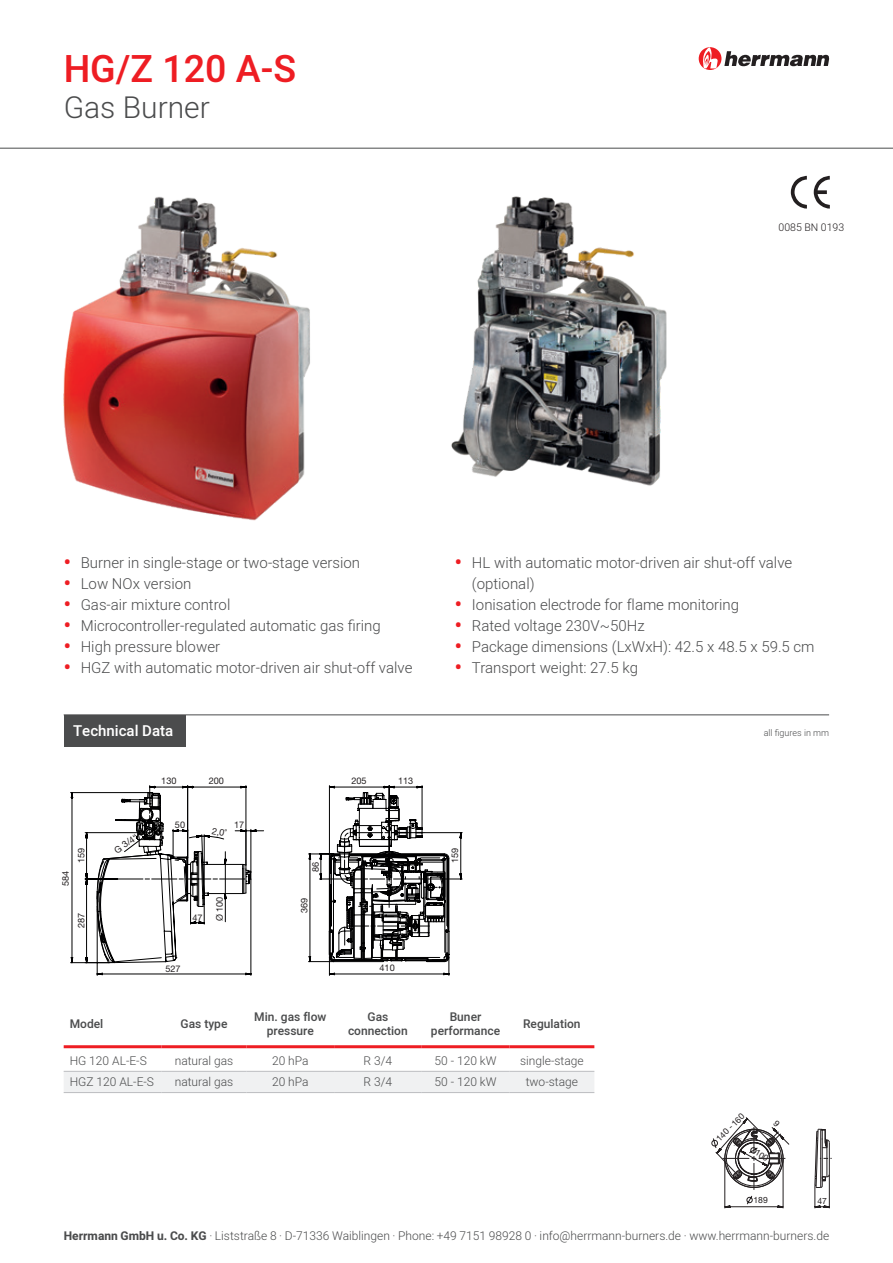
<style>
.page{position:relative;width:893px;height:1263px;background:#fff}
.page>*{position:absolute;margin:0;border:0;box-sizing:border-box;transform-origin:0 0}
.t1{font:500 37.5px "Heebo";color:#ee1d23}
.t2{font:300 30px "Heebo";color:#4b4c4d}
.t3{font:300 15px/21px "Heebo";color:#4b4c4d}
.t4{font:500 15px "Heebo";color:#fff}
.t5{font:300 12px "Heebo";color:#4b4c4d}
.t6{font:500 12px/14.4px "Heebo";color:#4b4c4d;text-align:center}
.t7{font:300 10.5px "Heebo";color:#231f20}
.t8{font:9.15px "Helvetica Neue";color:#231f20}
.t9{font:300 9px "Heebo";color:#4b4c4d}
.t10{font:8.55px "Helvetica Neue";color:#231f20}
.s1{font-weight:700;font-size:19.5px;color:#ee1d23}
.s2{font-weight:700}
</style>
<div class="page">
<svg style="left:699px;top:47px;width:22px;height:23px"></svg>
<svg style="left:724px;top:51px;width:106px;height:15px"></svg>
<svg style="left:701px;top:47px;width:17px;height:21px"></svg>
<img style="left:63px;top:196px;width:247px;height:325px">
<img style="left:451px;top:196px;width:216px;height:290px">
<hr style="left:0;top:148px;width:893px;height:1px;background:#4b4c4d">
<svg style="left:791px;top:176px;width:16px;height:32px"></svg>
<svg style="left:814px;top:176px;width:16px;height:32px"></svg>
<svg style="left:70px;top:785px;width:194px;height:191px"></svg>
<svg style="left:308px;top:785px;width:154px;height:191px"></svg>
<svg style="left:64px;top:1048px;width:530px;height:44px"></svg>
<hr style="left:64px;top:1071px;width:97px;height:1px;background:#bcbdc0">
<hr style="left:161px;top:1071px;width:86px;height:1px;background:#bcbdc0">
<hr style="left:247px;top:1071px;width:87px;height:1px;background:#bcbdc0">
<hr style="left:334px;top:1071px;width:88px;height:1px;background:#bcbdc0">
<hr style="left:422px;top:1071px;width:87px;height:1px;background:#bcbdc0">
<hr style="left:509px;top:1071px;width:85px;height:1px;background:#bcbdc0">
<hr style="left:64px;top:1092px;width:97px;height:1px;background:#bcbdc0">
<hr style="left:161px;top:1092px;width:86px;height:1px;background:#bcbdc0">
<hr style="left:247px;top:1092px;width:87px;height:1px;background:#bcbdc0">
<hr style="left:334px;top:1092px;width:88px;height:1px;background:#bcbdc0">
<hr style="left:422px;top:1092px;width:87px;height:1px;background:#bcbdc0">
<hr style="left:509px;top:1092px;width:85px;height:1px;background:#bcbdc0">
<hr style="left:64px;top:1045px;width:97px;height:3px;background:#ee1d23">
<hr style="left:161px;top:1045px;width:86px;height:3px;background:#ee1d23">
<hr style="left:247px;top:1045px;width:87px;height:3px;background:#ee1d23">
<hr style="left:334px;top:1045px;width:88px;height:3px;background:#ee1d23">
<hr style="left:422px;top:1045px;width:87px;height:3px;background:#ee1d23">
<hr style="left:509px;top:1045px;width:85px;height:3px;background:#ee1d23">
<hr style="left:64px;top:714px;width:765px;height:1px;background:#4b4c4d">
<div style="left:64px;top:715px;width:122px;height:31px;background:#4b4c4d"></div>
<svg style="left:711px;top:1117px;width:121px;height:92px"></svg>
<p class="t1" style="left:64px;top:43px;width:234px">HG/Z 120 A-S</p>
<p class="t2" style="left:64px;top:86px;width:148px">Gas Burner</p>
<p class="t7" style="left:779px;top:220px;width:67px">0085 BN 0193</p>
<p class="t3" style="left:64px;top:552px;width:298px"><span class="s1">•</span> Burner in single-stage or two-stage version</p>
<p class="t3" style="left:64px;top:573px;width:129px"><span class="s1">•</span> Low NOx version</p>
<p class="t3" style="left:64px;top:594px;width:168px"><span class="s1">•</span> Gas-air mixture control</p>
<p class="t3" style="left:64px;top:615px;width:319px"><span class="s1">•</span> Microcontroller-regulated automatic gas firing</p>
<p class="t3" style="left:64px;top:636px;width:158px"><span class="s1">•</span> High pressure blower</p>
<p class="t3" style="left:64px;top:657px;width:350px"><span class="s1">•</span> HGZ with automatic motor-driven air shut-off valve</p>
<p class="t3" style="left:472px;top:552px;width:322px;text-indent:-17px"><span class="s1">•</span> HL with automatic motor-driven air shut-off valve (optional)</p>
<p class="t3" style="left:455px;top:594px;width:286px"><span class="s1">•</span> Ionisation electrode for flame monitoring</p>
<p class="t3" style="left:455px;top:615px;width:191px"><span class="s1">•</span> Rated voltage 230V~50Hz</p>
<p class="t3" style="left:455px;top:636px;width:361px"><span class="s1">•</span> Package dimensions (LxWxH): 42.5 x 48.5 x 59.5 cm</p>
<p class="t3" style="left:455px;top:657px;width:185px"><span class="s1">•</span> Transport weight: 27.5 kg</p>
<p class="t4" style="left:73px;top:720px;width:102px">Technical Data</p>
<p class="t9" style="left:764px;top:726px;width:67px">all figures in mm</p>
<p class="t8" style="left:60px;top:886px;width:17px;rotate:-90deg">584</p>
<p class="t8" style="left:76px;top:863px;width:17px;rotate:-90deg">159</p>
<p class="t8" style="left:76px;top:928px;width:17px;rotate:-90deg">287</p>
<p class="t8" style="left:112px;top:846px;width:28px;rotate:-35deg">G 3/4“</p>
<p class="t8" style="left:161px;top:775px;width:17px">130</p>
<p class="t8" style="left:209px;top:775px;width:17px">200</p>
<p class="t8" style="left:175px;top:819px;width:12px">50</p>
<p class="t8" style="left:234px;top:819px;width:12px">17</p>
<p class="t8" style="left:213px;top:825px;width:16px;rotate:11deg">2,0˚</p>
<p class="t8" style="left:192px;top:912px;width:12px">47</p>
<p class="t8" style="left:214px;top:921px;width:26px;rotate:-90deg">Ø 100</p>
<p class="t8" style="left:214px;top:912px;width:12px">47</p>
<p class="t8" style="left:165px;top:963px;width:17px">527</p>
<p class="t8" style="left:310px;top:872px;width:12px;rotate:-90deg">86</p>
<p class="t8" style="left:299px;top:913px;width:17px;rotate:-90deg">369</p>
<p class="t8" style="left:351px;top:775px;width:17px">205</p>
<p class="t8" style="left:398px;top:775px;width:17px">113</p>
<p class="t8" style="left:379px;top:963px;width:17px">410</p>
<p class="t8" style="left:450px;top:863px;width:17px;rotate:-90deg">159</p>
<p class="t6" style="left:70px;top:1016px;width:35px">Model</p>
<p class="t6" style="left:181px;top:1016px;width:48px">Gas type</p>
<p class="t6" style="left:254px;top:1009px;width:74px">Min. gas flow pressure</p>
<p class="t6" style="left:348px;top:1009px;width:61px">Gas connection</p>
<p class="t6" style="left:431px;top:1009px;width:71px">Buner performance</p>
<p class="t6" style="left:523px;top:1016px;width:59px">Regulation</p>
<p class="t5" style="left:70px;top:1053px;width:79px">HG 120 AL-E-S</p>
<p class="t5" style="left:175px;top:1053px;width:60px">natural gas</p>
<p class="t5" style="left:272px;top:1053px;width:38px">20 hPa</p>
<p class="t5" style="left:364px;top:1053px;width:30px">R 3/4</p>
<p class="t5" style="left:434px;top:1053px;width:64px">50 - 120 kW</p>
<p class="t5" style="left:520px;top:1053px;width:65px">single-stage</p>
<p class="t5" style="left:70px;top:1074px;width:86px">HGZ 120 AL-E-S</p>
<p class="t5" style="left:175px;top:1074px;width:60px">natural gas</p>
<p class="t5" style="left:272px;top:1074px;width:38px">20 hPa</p>
<p class="t5" style="left:364px;top:1074px;width:30px">R 3/4</p>
<p class="t5" style="left:434px;top:1074px;width:64px">50 - 120 kW</p>
<p class="t5" style="left:526px;top:1074px;width:54px">two-stage</p>
<p class="t10" style="left:714px;top:1136px;width:37px;rotate:-45deg">140 - 160</p>
<p class="t10" style="left:753px;top:1195px;width:16px">189</p>
<p class="t10" style="left:817px;top:1196px;width:11px">47</p>
<p class="t10" style="left:746px;top:1228px;width:16px">141</p>
<p class="t5" style="left:64px;top:1227px;width:767px"><span class="s2">Herrmann GmbH u. Co. KG</span> · Liststraße 8 · D-71336 Waiblingen · Phone: +49 7151 98928 0 · info@herrmann-burners.de · www.herrmann-burners.de</p>
</div>
